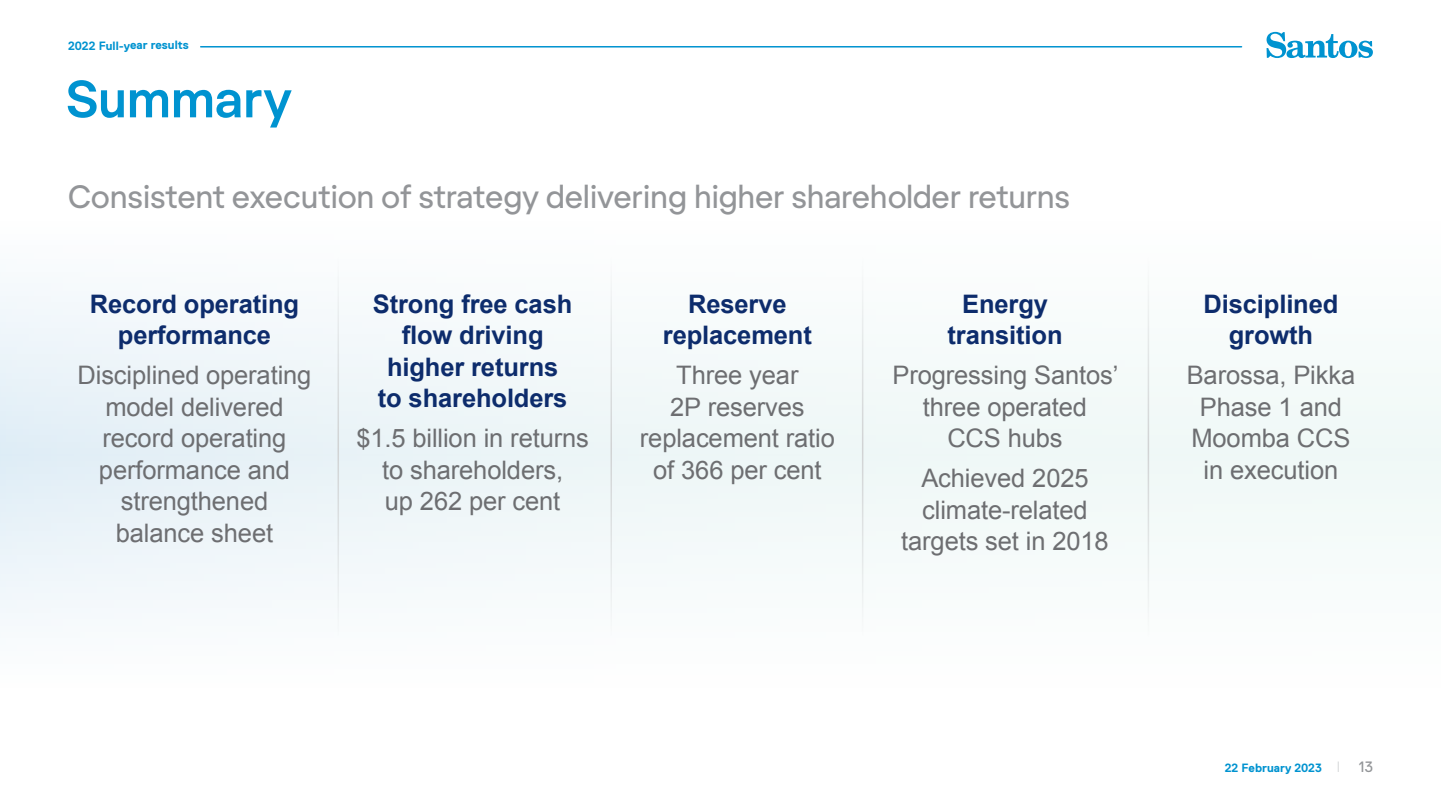
<style>
.page{position:relative;width:1441px;height:810px;background:#fff}
.page>*{position:absolute;margin:0;border:0;box-sizing:border-box;transform-origin:0 0}
.t1{font:700 51px "Regola Pro";letter-spacing:-.01em;color:#0093d0}
.t2{font:31.5px "Regola Pro";letter-spacing:-.01em;color:#939598}
.t3{font:25.5px/31.5px "Arial";letter-spacing:-.005em;color:#6d6e71;text-align:center}
.t4{font:700 25.5px/31.5px "Arial";letter-spacing:-.005em;color:#0d2c6c;text-align:center}
.t5{font:15px "Replica Pro";color:#939598}
.t6{font:700 12px "Replica Pro";letter-spacing:-.005em;color:#0093d0}
.s1{font-weight:300;font-size:15px;color:#d1d3d4}
</style>
<div class="page">
<svg style="left:1266px;top:32px;width:106px;height:26px"></svg>
<hr style="left:201px;top:46px;width:1040px;height:2px;background:#0093d0">
<div style="left:0;top:217px;width:1440px;height:478px;background:#f5fafa"></div>
<hr style="left:337px;top:257px;width:2px;height:379px;background:#d1d3d4">
<hr style="left:610px;top:257px;width:2px;height:379px;background:#d1d3d4">
<hr style="left:861px;top:257px;width:2px;height:379px;background:#d1d3d4">
<hr style="left:1147px;top:257px;width:1px;height:379px;background:#d1d3d4">
<p class="t6" style="left:68px;top:39px;width:122px">2022 Full-year results</p>
<h1 class="t1" style="left:66px;top:63px;width:227px">Summary</h1>
<p class="t2" style="left:68px;top:175px;width:1003px">Consistent execution of strategy delivering higher shareholder returns</p>
<p class="t4" style="left:90px;top:289px;width:211px">Record operating performance</p>
<p class="t3" style="left:77px;top:360px;width:235px">Disciplined operating model delivered record operating performance and strengthened balance sheet</p>
<p class="t4" style="left:373px;top:289px;width:201px">Strong free cash flow driving higher returns to shareholders</p>
<p class="t3" style="left:356px;top:423px;width:234px">$1.5 billion in returns to shareholders,<br>up 262 per cent</p>
<p class="t4" style="left:663px;top:289px;width:150px">Reserve replacement</p>
<p class="t3" style="left:640px;top:360px;width:196px">Three year<br>2P reserves replacement ratio of 366 per cent</p>
<p class="t4" style="left:947px;top:289px;width:117px">Energy transition</p>
<p class="t3" style="left:892px;top:360px;width:227px">Progressing Santos’ three operated<br>CCS hubs</p>
<p class="t3" style="left:901px;top:463px;width:209px">Achieved 2025 climate-related targets set in 2018</p>
<p class="t4" style="left:1203px;top:289px;width:136px">Disciplined growth</p>
<p class="t3" style="left:1186px;top:360px;width:170px">Barossa, Pikka<br>Phase 1 and<br>Moomba CCS in execution</p>
<p class="t6" style="left:1224px;top:761px;width:117px">22 February 2023 <span class="s1">I</span></p>
<p class="t5" style="left:1358px;top:758px;width:15px">13</p>
</div>
